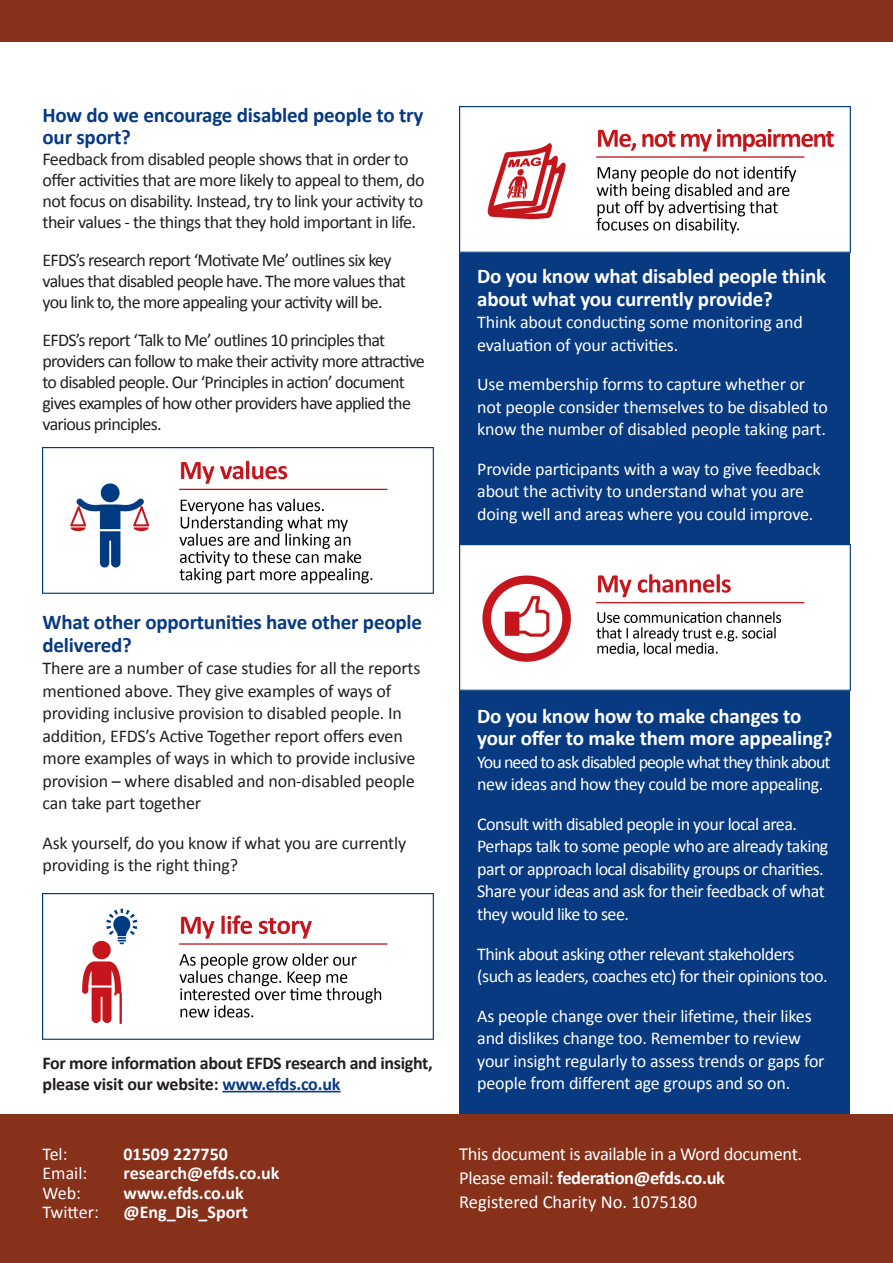
<style>
.page{position:relative;width:893px;height:1263px;background:#fff}
.page>*{position:absolute;margin:0;border:0;box-sizing:border-box;transform-origin:0 0}
.Body_Text{font:700 21px/22.5px "Calibri";letter-spacing:-.01em;color:#fff}
.Body_Text-2{font:700 21px/21.8px "Calibri";letter-spacing:-.01em;color:#073a81}
.t1{font:18.6px/24.2px "Calibri";letter-spacing:-.02em;color:#fff}
.Body_Text-3{font:18px/22.5px "Calibri";letter-spacing:-.02em;color:#fff}
.Body_Text-4{font:18px/21px "Calibri";letter-spacing:-.03em;color:#231f20}
.Body_Text-5{font:18px/22.5px "Calibri";letter-spacing:-.01em;color:#231f20}
.Body_Text-6{font:18px/22.5px "Calibri";letter-spacing:-.05em;color:#fff}
.Body_Text-7{font:700 18px/21px "Calibri";letter-spacing:-.02em;color:#231f20}
.t2{font:700 18px "Calibri";color:#fff}
.s1{color:#073a81}
.s2{font-weight:700}
</style>
<div class="page">
<div style="left:0;top:0;width:893px;height:42px;background:#87301a"></div>
<div style="left:0;top:1114px;width:893px;height:149px;background:#87301a"></div>
<div style="left:459px;top:251px;width:391px;height:293px;background:#073a81"></div>
<div style="left:459px;top:690px;width:391px;height:424px;background:#073a81"></div>
<img style="left:43px;top:447px;width:391px;height:146px">
<img style="left:43px;top:893px;width:391px;height:146px">
<img style="left:459px;top:106px;width:391px;height:146px">
<img style="left:459px;top:544px;width:391px;height:146px">
<hr style="left:222px;top:1091px;width:118px;height:1px;background:#073a81">
<p class="Body_Text-2" style="left:43px;top:103px;width:382px">How do we encourage disabled people to try our sport?</p>
<p class="Body_Text-4" style="left:43px;top:147px;width:383px">Feedback from disabled people shows that in order to offer activities that are more likely to appeal to them, do not focus on disability. Instead, try to link your activity to their values - the things that they hold important in life.</p>
<p class="Body_Text-4" style="left:43px;top:249px;width:365px">EFDS’s research report ‘Motivate Me’ outlines six key values that disabled people have. The more values that you link to, the more appealing your activity will be.</p>
<p class="Body_Text-4" style="left:43px;top:329px;width:384px">EFDS’s report ‘Talk to Me’ outlines 10 principles that providers can follow to make their activity more attractive to disabled people. Our ‘Principles in action’ document gives examples of how other providers have applied the various principles.</p>
<p class="Body_Text" style="left:477px;top:264px;width:350px">Do you know what disabled people think about what you currently provide?</p>
<p class="Body_Text-3" style="left:477px;top:310px;width:327px">Think about conducting some monitoring and evaluation of your activities.</p>
<p class="Body_Text-3" style="left:477px;top:372px;width:352px">Use membership forms to capture whether or not people consider themselves to be disabled to know the number of disabled people taking part.</p>
<p class="Body_Text-3" style="left:477px;top:457px;width:345px">Provide participants with a way to give feedback about the activity to understand what you are doing well and areas where you could improve.</p>
<p class="Body_Text-2" style="left:43px;top:610px;width:381px;line-height:22.5px">What other opportunities have other people delivered?</p>
<p class="Body_Text-5" style="left:43px;top:656px;width:379px">There are a number of case studies for all the reports mentioned above. They give examples of ways of providing inclusive provision to disabled people. In addition, EFDS’s Active Together report offers even more examples of ways in which to provide inclusive provision – where disabled and non-disabled people can take part together</p>
<p class="Body_Text-5" style="left:43px;top:831px;width:365px">Ask yourself, do you know if what you are currently providing is the right thing?</p>
<p class="Body_Text-7" style="left:43px;top:1052px;width:392px">For more information about EFDS research and insight, please visit our website: <span class="s1">www.efds.co.uk</span></p>
<p class="Body_Text-3" style="left:43px;top:1142px;width:27px">Tel:</p>
<p class="t2" style="left:124px;top:1143px;width:106px">01509 227750</p>
<p class="Body_Text-3" style="left:43px;top:1161px;width:46px">Email:</p>
<p class="t2" style="left:124px;top:1162px;width:158px">research@efds.co.uk</p>
<p class="Body_Text-3" style="left:43px;top:1181px;width:40px">Web:</p>
<p class="t2" style="left:124px;top:1182px;width:122px">www.efds.co.uk</p>
<p class="Body_Text-3" style="left:43px;top:1200px;width:58px">Twitter:</p>
<p class="t2" style="left:124px;top:1201px;width:126px">@Eng_Dis_Sport</p>
<p class="Body_Text" style="left:477px;top:704px;width:357px">Do you know how to make changes to your offer to make them more appealing?</p>
<p class="Body_Text-6" style="left:477px;top:750px;width:355px">You need to ask disabled people what they think about new ideas and how they could be more appealing.</p>
<p class="Body_Text-3" style="left:477px;top:812px;width:353px">Consult with disabled people in your local area.<br>Perhaps talk to some people who are already taking part or approach local disability groups or charities.<br>Share your ideas and ask for their feedback of what they would like to see.</p>
<p class="Body_Text-3" style="left:477px;top:941px;width:352px">Think about asking other relevant stakeholders (such as leaders, coaches etc) for their opinions too.</p>
<p class="Body_Text-3" style="left:477px;top:1003px;width:349px">As people change over their lifetime, their likes and dislikes change too. Remember to review your insight regularly to assess trends or gaps for people from different age groups and so on.</p>
<p class="t1" style="left:459px;top:1140px;width:345px">This document is available in a Word document.<br>Please email: <span class="s2">federation@efds.co.uk<br></span>Registered Charity No. 1075180</p>
</div>
